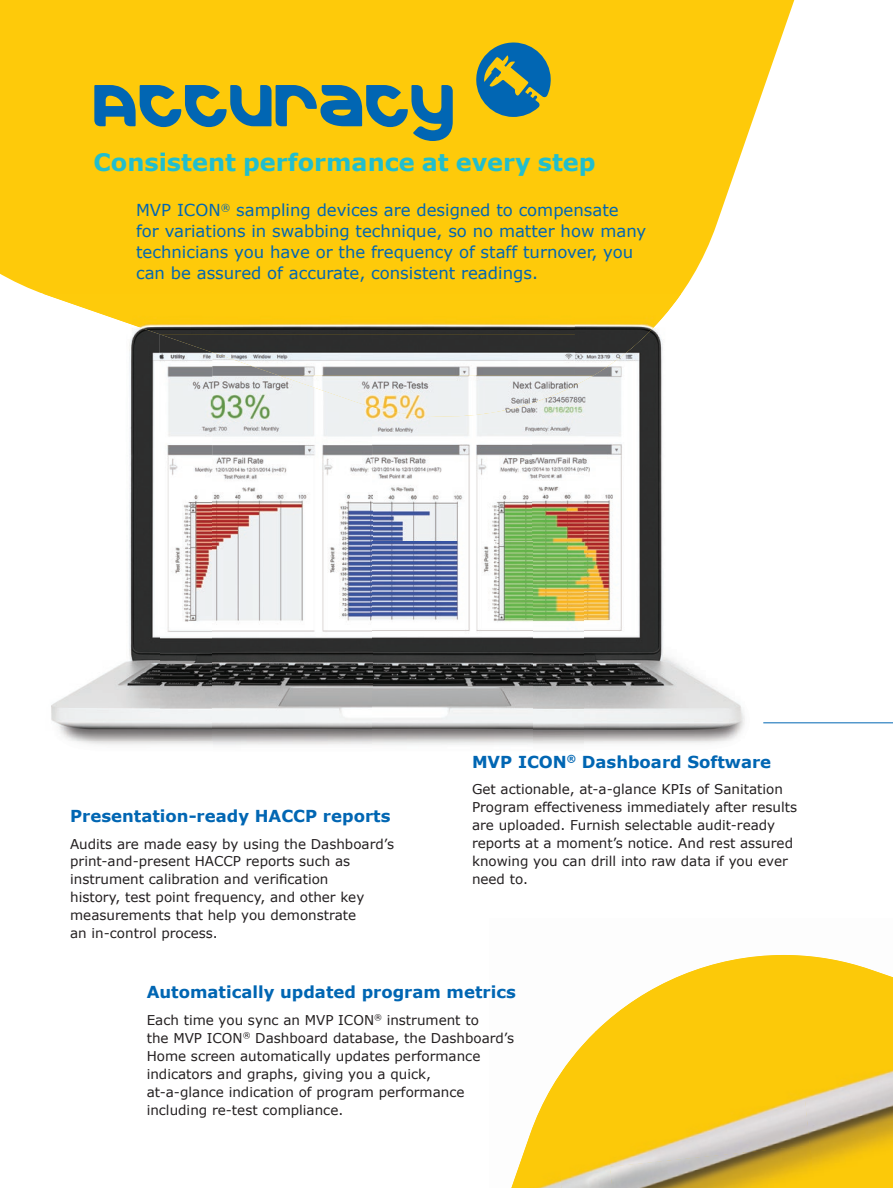
<style>
.page{position:relative;width:893px;height:1188px;background:#fff}
.page>*{position:absolute;margin:0;border:0;box-sizing:border-box;transform-origin:0 0}
.t1{font:60px "Merck";color:#0166b3}
.t2{font:700 24px "Verdana";color:#21bece}
.t3{font:16.5px/21px "Verdana";color:#0166b3}
.t4{font:700 16.5px "Verdana";color:#0166b3}
.t5{font:13.5px/18px "Verdana";color:#231f20}
</style>
<div class="page">
<svg style="left:0;top:0;width:795px;height:293px;background:#fecd1b"></svg>
<img style="left:41px;top:293px;width:118px;height:448px">
<img style="left:159px;top:335px;width:53px;height:406px">
<img style="left:585px;top:293px;width:213px;height:451px">
<img style="left:212px;top:376px;width:160px;height:369px">
<img style="left:532px;top:417px;width:53px;height:327px">
<img style="left:372px;top:417px;width:160px;height:328px">
<img style="left:42px;top:293px;width:533px;height:42px">
<img style="left:575px;top:293px;width:106px;height:83px">
<img style="left:160px;top:334px;width:415px;height:42px">
<img style="left:279px;top:375px;width:315px;height:42px">
<img style="left:596px;top:955px;width:194px;height:190px">
<img style="left:790px;top:955px;width:103px;height:233px">
<img style="left:551px;top:1031px;width:61px;height:157px">
<img style="left:511px;top:1088px;width:51px;height:100px">
<img style="left:610px;top:1145px;width:204px;height:43px">
<hr style="left:763px;top:722px;width:130px;height:1px;background:#0166b3">
<svg style="left:476px;top:43px;width:75px;height:74px;background:#5e8b74"></svg>
<h1 class="t1" style="left:94px;top:70px;width:364px">ACCURACY</h1>
<h2 class="t2" style="left:94px;top:146px;width:504px">Consistent performance at every step</h2>
<p class="t3" style="left:136px;top:199px;width:512px">MVP ICON<sup>®</sup> sampling devices are designed to compensate<br>for variations in swabbing technique, so no matter how many technicians you have or the frequency of staff turnover, you can be assured of accurate, consistent readings.</p>
<p class="t4" style="left:70px;top:804px;width:322px">Presentation-ready HACCP reports</p>
<p class="t5" style="left:70px;top:834px;width:325px">Audits are made easy by using the Dashboard’s print-and-present HACCP reports such as instrument calibration and verification<br>history, test point frequency, and other key measurements that help you demonstrate<br>an in-control process.</p>
<p class="t4" style="left:472px;top:750px;width:301px">MVP ICON<sup>®</sup> Dashboard Software</p>
<p class="t5" style="left:472px;top:780px;width:327px">Get actionable, at-a-glance KPIs of Sanitation Program effectiveness immediately after results are uploaded. Furnish selectable audit-ready reports at a moment’s notice. And rest assured knowing you can drill into raw data if you ever need to.</p>
<p class="t4" style="left:147px;top:981px;width:371px">Automatically updated program metrics</p>
<p class="t5" style="left:147px;top:1011px;width:369px">Each time you sync an MVP ICON<sup>®</sup> instrument to<br>the MVP ICON<sup>®</sup> Dashboard database, the Dashboard’s Home screen automatically updates performance indicators and graphs, giving you a quick,<br>at-a-glance indication of program performance including re-test compliance.</p>
</div>
